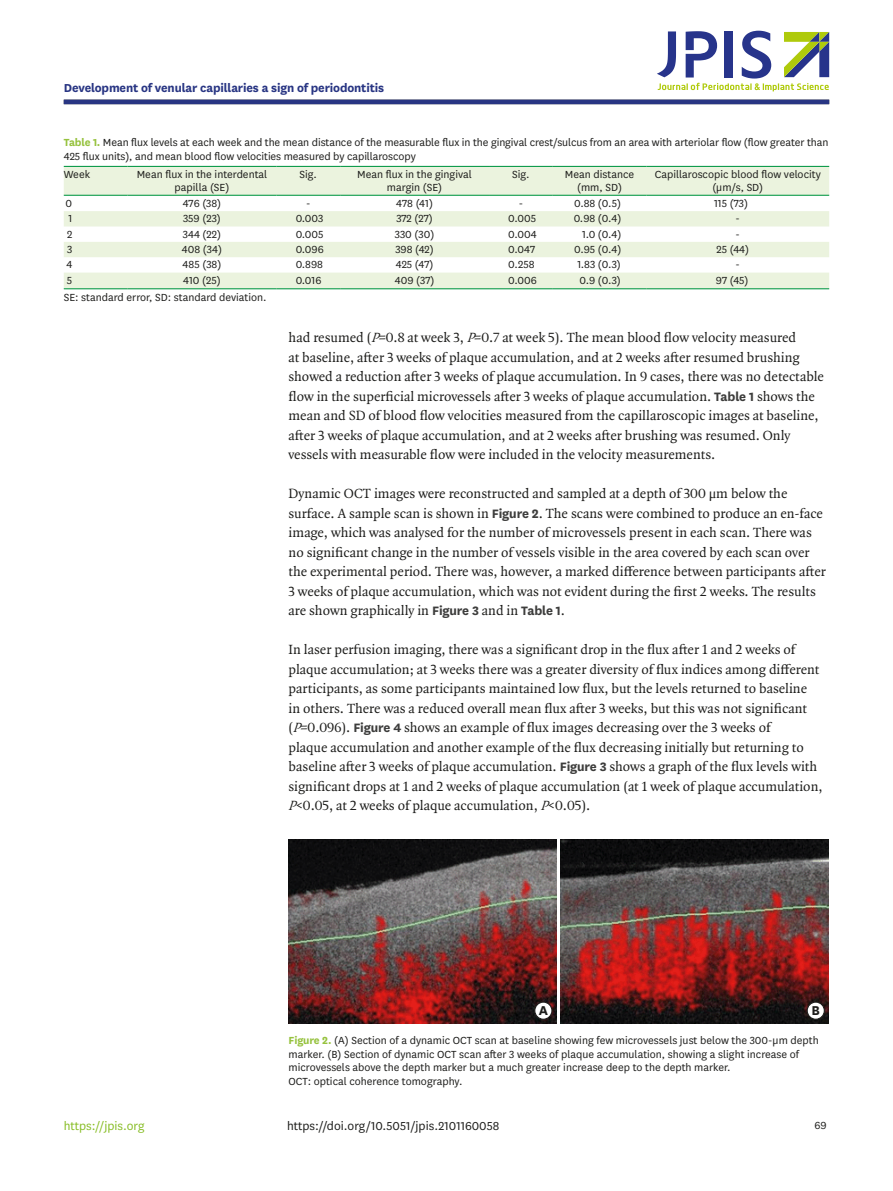
<style>
.page{position:relative;width:893px;height:1191px;background:#fff}
.page>*{position:absolute;margin:0;border:0;box-sizing:border-box;transform-origin:0 0}
.t1{font:700 15px "National";color:#1d1d1b}
.body_p{font:14.25px/19.5px "Quadraat OT";color:#1d1d1b}
.alt-title-type{font:700 13.5px "National";letter-spacing:-.01em;color:#283583}
.doi_running_footer{font:13.5px "National";color:#1d1d1b}
.url{font:13.5px "National";color:#87bd25}
.fig_caption{font:12px/13.5px "National";color:#1d1d1b}
.tbody_entry{font:12px "National";color:#1d1d1b}
.table-wrap_caption{font:12px/13.5px "National";letter-spacing:-.005em;color:#1d1d1b}
.thead_entry{font:12px/13.5px "National";color:#1d1d1b;text-align:center}
.table-wrap-foot_p_fi{font:12px "National";color:#1d1d1b}
.s1{font-weight:700;color:#96c23e}
.s2{font-style:italic}
.s3{font-family:"National";font-weight:700;color:#3d3d3c}
</style>
<div class="page">
<hr style="left:64px;top:100px;width:765px;height:4px;background:#283583">
<svg style="left:657px;top:31px;width:172px;height:60px"></svg>
<svg style="left:64px;top:167px;width:765px;height:121px;fill:#ebf3de"></svg>
<hr style="left:64px;top:166px;width:64px;height:1px;background:#009641">
<hr style="left:128px;top:166px;width:148px;height:1px;background:#009641">
<hr style="left:276px;top:166px;width:64px;height:1px;background:#009641">
<hr style="left:340px;top:166px;width:149px;height:1px;background:#009641">
<hr style="left:489px;top:166px;width:64px;height:1px;background:#009641">
<hr style="left:553px;top:166px;width:93px;height:1px;background:#009641">
<hr style="left:646px;top:166px;width:183px;height:1px;background:#009641">
<hr style="left:64px;top:195px;width:64px;height:1px;background:#009641">
<hr style="left:128px;top:195px;width:148px;height:1px;background:#009641">
<hr style="left:276px;top:195px;width:64px;height:1px;background:#009641">
<hr style="left:340px;top:195px;width:149px;height:1px;background:#009641">
<hr style="left:489px;top:195px;width:64px;height:1px;background:#009641">
<hr style="left:553px;top:195px;width:93px;height:1px;background:#009641">
<hr style="left:646px;top:195px;width:183px;height:1px;background:#009641">
<hr style="left:64px;top:288px;width:64px;height:1px;background:#009641">
<hr style="left:128px;top:288px;width:148px;height:1px;background:#009641">
<hr style="left:276px;top:288px;width:64px;height:1px;background:#009641">
<hr style="left:340px;top:288px;width:149px;height:1px;background:#009641">
<hr style="left:489px;top:288px;width:64px;height:1px;background:#009641">
<hr style="left:553px;top:288px;width:93px;height:1px;background:#009641">
<hr style="left:646px;top:288px;width:183px;height:1px;background:#009641">
<img style="left:289px;top:839px;width:267px;height:184px">
<img style="left:561px;top:839px;width:268px;height:184px">
<div style="left:535px;top:1002px;width:17px;height:17px;background:#fff;border-radius:50%"></div>
<div style="left:534px;top:1001px;width:18px;height:18px;border:1px solid #1d1d1b;border-radius:50%"></div>
<div style="left:807px;top:1002px;width:17px;height:17px;background:#fff;border-radius:50%"></div>
<div style="left:807px;top:1001px;width:18px;height:18px;border:1px solid #1d1d1b;border-radius:50%"></div>
<p class="alt-title-type" style="left:64px;top:78px;width:322px">Development of venular capillaries a sign of periodontitis</p>
<p class="table-wrap_caption" style="left:64px;top:135px;width:766px"><span class="s1">Table 1.</span> Mean flux levels at each week and the mean distance of the measurable flux in the gingival crest/sulcus from an area with arteriolar flow (flow greater than<br>425 flux units), and mean blood flow velocities measured by capillaroscopy</p>
<p class="thead_entry" style="left:64px;top:166px;width:28px">Week</p>
<p class="thead_entry" style="left:137px;top:166px;width:132px">Mean flux in the interdental papilla (SE)</p>
<p class="thead_entry" style="left:300px;top:166px;width:19px">Sig.</p>
<p class="thead_entry" style="left:357px;top:166px;width:116px">Mean flux in the gingival margin (SE)</p>
<p class="thead_entry" style="left:512px;top:166px;width:19px">Sig.</p>
<p class="thead_entry" style="left:565px;top:166px;width:71px">Mean distance (mm, SD)</p>
<p class="thead_entry" style="left:655px;top:166px;width:167px">Capillaroscopic blood flow velocity (µm/s, SD)</p>
<p class="tbody_entry" style="left:66px;top:195px;width:8px">0</p>
<p class="tbody_entry" style="left:183px;top:195px;width:40px">476 (38)</p>
<p class="tbody_entry" style="left:306px;top:195px;width:6px">-</p>
<p class="tbody_entry" style="left:396px;top:195px;width:38px">478 (41)</p>
<p class="tbody_entry" style="left:519px;top:195px;width:6px">-</p>
<p class="tbody_entry" style="left:574px;top:195px;width:48px">0.88 (0.5)</p>
<p class="tbody_entry" style="left:714px;top:195px;width:35px">115 (73)</p>
<p class="tbody_entry" style="left:68px;top:211px;width:5px">1</p>
<p class="tbody_entry" style="left:183px;top:211px;width:39px">359 (23)</p>
<p class="tbody_entry" style="left:296px;top:211px;width:29px">0.003</p>
<p class="tbody_entry" style="left:396px;top:211px;width:38px">372 (27)</p>
<p class="tbody_entry" style="left:508px;top:211px;width:29px">0.005</p>
<p class="tbody_entry" style="left:574px;top:211px;width:49px">0.98 (0.4)</p>
<p class="tbody_entry" style="left:736px;top:211px;width:6px">-</p>
<p class="tbody_entry" style="left:67px;top:226px;width:7px">2</p>
<p class="tbody_entry" style="left:183px;top:226px;width:40px">344 (22)</p>
<p class="tbody_entry" style="left:296px;top:226px;width:29px">0.005</p>
<p class="tbody_entry" style="left:395px;top:226px;width:41px">330 (30)</p>
<p class="tbody_entry" style="left:508px;top:226px;width:30px">0.004</p>
<p class="tbody_entry" style="left:582px;top:226px;width:41px">1.0 (0.4)</p>
<p class="tbody_entry" style="left:736px;top:226px;width:6px">-</p>
<p class="tbody_entry" style="left:67px;top:241px;width:7px">3</p>
<p class="tbody_entry" style="left:182px;top:241px;width:42px">408 (34)</p>
<p class="tbody_entry" style="left:296px;top:241px;width:30px">0.096</p>
<p class="tbody_entry" style="left:395px;top:241px;width:40px">398 (42)</p>
<p class="tbody_entry" style="left:508px;top:241px;width:28px">0.047</p>
<p class="tbody_entry" style="left:574px;top:241px;width:49px">0.95 (0.4)</p>
<p class="tbody_entry" style="left:716px;top:241px;width:34px">25 (44)</p>
<p class="tbody_entry" style="left:66px;top:257px;width:7px">4</p>
<p class="tbody_entry" style="left:183px;top:257px;width:40px">485 (38)</p>
<p class="tbody_entry" style="left:296px;top:257px;width:29px">0.898</p>
<p class="tbody_entry" style="left:396px;top:257px;width:39px">425 (47)</p>
<p class="tbody_entry" style="left:508px;top:257px;width:28px">0.258</p>
<p class="tbody_entry" style="left:577px;top:257px;width:45px">1.83 (0.3)</p>
<p class="tbody_entry" style="left:736px;top:257px;width:6px">-</p>
<p class="tbody_entry" style="left:67px;top:272px;width:7px">5</p>
<p class="tbody_entry" style="left:183px;top:272px;width:39px">410 (25)</p>
<p class="tbody_entry" style="left:296px;top:272px;width:27px">0.016</p>
<p class="tbody_entry" style="left:395px;top:272px;width:41px">409 (37)</p>
<p class="tbody_entry" style="left:508px;top:272px;width:30px">0.006</p>
<p class="tbody_entry" style="left:579px;top:272px;width:43px">0.9 (0.3)</p>
<p class="tbody_entry" style="left:716px;top:272px;width:34px">97 (45)</p>
<p class="table-wrap-foot_p_fi" style="left:64px;top:290px;width:204px">SE: standard error, SD: standard deviation.</p>
<p class="body_p" style="left:289px;top:328px;width:537px">had resumed (<span class="s2">P</span>=0.8 at week 3, <span class="s2">P</span>=0.7 at week 5). The mean blood flow velocity measured<br>at baseline, after 3 weeks of plaque accumulation, and at 2 weeks after resumed brushing showed a reduction after 3 weeks of plaque accumulation. In 9 cases, there was no detectable flow in the superficial microvessels after 3 weeks of plaque accumulation. <span class="s3">Table 1</span> shows the mean and SD of blood flow velocities measured from the capillaroscopic images at baseline, after 3 weeks of plaque accumulation, and at 2 weeks after brushing was resumed. Only vessels with measurable flow were included in the velocity measurements.</p>
<p class="body_p" style="left:289px;top:484px;width:539px">Dynamic OCT images were reconstructed and sampled at a depth of 300 µm below the surface. A sample scan is shown in <span class="s3">Figure 2</span>. The scans were combined to produce an en-face image, which was analysed for the number of microvessels present in each scan. There was no significant change in the number of vessels visible in the area covered by each scan over the experimental period. There was, however, a marked difference between participants after 3 weeks of plaque accumulation, which was not evident during the first 2 weeks. The results are shown graphically in <span class="s3">Figure 3</span> and in <span class="s3">Table 1</span>.</p>
<p class="body_p" style="left:289px;top:640px;width:536px">In laser perfusion imaging, there was a significant drop in the flux after 1 and 2 weeks of plaque accumulation; at 3 weeks there was a greater diversity of flux indices among different participants, as some participants maintained low flux, but the levels returned to baseline<br>in others. There was a reduced overall mean flux after 3 weeks, but this was not significant (<span class="s2">P</span>=0.096). <span class="s3">Figure 4</span> shows an example of flux images decreasing over the 3 weeks of<br>plaque accumulation and another example of the flux decreasing initially but returning to baseline after 3 weeks of plaque accumulation. <span class="s3">Figure 3</span> shows a graph of the flux levels with significant drops at 1 and 2 weeks of plaque accumulation (at 1 week of plaque accumulation, <span class="s2">P</span>&lt;0.05, at 2 weeks of plaque accumulation, <span class="s2">P</span>&lt;0.05).</p>
<p class="t1" style="left:539px;top:999px;width:11px">A</p>
<p class="t1" style="left:811px;top:999px;width:10px">B</p>
<p class="fig_caption" style="left:289px;top:1033px;width:532px"><span class="s1">Figure 2.</span> (A) Section of a dynamic OCT scan at baseline showing few microvessels just below the 300-µm depth marker. (B) Section of dynamic OCT scan after 3 weeks of plaque accumulation, showing a slight increase of microvessels above the depth marker but a much greater increase deep to the depth marker.<br>OCT: optical coherence tomography.</p>
<p class="doi_running_footer" style="left:287px;top:1116px;width:214px">https://doi.org/10.5051/jpis.2101160058</p>
<p class="url" style="left:64px;top:1116px;width:82px">https://jpis.org</p>
<p class="fig_caption" style="left:814px;top:1118px;width:14px">69</p>
</div>
